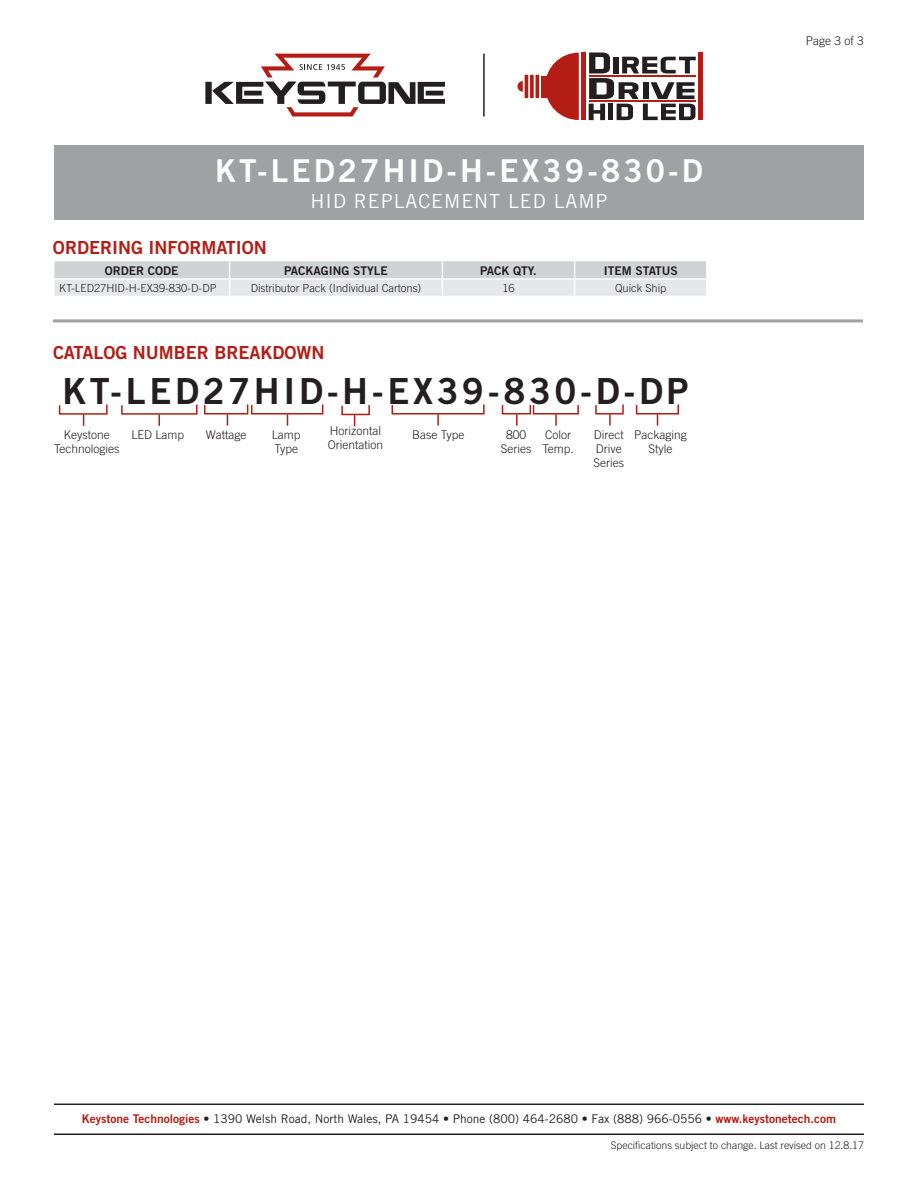
<style>
.page{position:relative;width:918px;height:1188px;background:#fff}
.page>*{position:absolute;margin:0;border:0;box-sizing:border-box;transform-origin:0 0}
.t1{font:36px "Trade Gothic Bold Two";letter-spacing:.1em;color:#231f20}
.t2{font:31.5px "Trade Gothic Bold Two";letter-spacing:.1em;color:#fff}
.t3{font:19.5px "Trade Gothic";letter-spacing:.05em;color:#fff}
.t4{font:18px "Trade Gothic Bold Two";color:#b41d15}
.t5{font:300 12px/14.4px "Trade Gothic";color:#231f20}
.t6{font:12px "Trade Gothic";color:#231f20}
.t7{font:12px "Trade Gothic Bold Two";color:#231f20}
.t8{font:300 11.1px "Trade Gothic";color:#231f20}
.t9{font:300 10.5px "Trade Gothic";color:#231f20}
.s1{font-family:"Trade Gothic Bold Two";color:#b41d15}
.s2{font-family:"Trade Gothic Bold Two"}
</style>
<div class="page">
<div style="left:54px;top:146px;width:810px;height:74px;background:#a0a1a3"></div>
<svg style="left:205px;top:54px;width:240px;height:62px"></svg>
<hr style="left:483px;top:54px;width:2px;height:62px;background:#231f20">
<hr style="left:54px;top:1134px;width:810px;height:1px;background:#231f20">
<hr style="left:54px;top:1104px;width:810px;height:1px;background:#231f20">
<svg style="left:54px;top:261px;width:653px;height:35px;background:#dddee0"></svg>
<hr style="left:53px;top:319px;width:810px;height:3px;background:#a0a1a3">
<svg style="left:58px;top:404px;width:50px;height:22px"></svg>
<svg style="left:121px;top:404px;width:203px;height:22px"></svg>
<div style="left:502px;top:404px;width:29px;height:11px;border:2px solid #b41d15"></div>
<svg style="left:516px;top:414px;width:2px;height:12px"></svg>
<svg style="left:391px;top:404px;width:94px;height:22px"></svg>
<div style="left:533px;top:404px;width:46px;height:11px;border:2px solid #b41d15"></div>
<svg style="left:555px;top:414px;width:2px;height:12px"></svg>
<svg style="left:635px;top:404px;width:44px;height:22px"></svg>
<svg style="left:595px;top:404px;width:29px;height:22px"></svg>
<svg style="left:341px;top:405px;width:29px;height:21px"></svg>
<svg style="left:545px;top:53px;width:34px;height:67px"></svg>
<div style="left:581px;top:53px;width:5px;height:67px;background:#b41d15"></div>
<div style="left:698px;top:53px;width:5px;height:67px;background:#b41d15"></div>
<div style="left:541px;top:76px;width:6px;height:21px;background:#b41d15"></div>
<svg style="left:518px;top:81px;width:5px;height:11px"></svg>
<hr style="left:536px;top:75px;width:3px;height:23px;background:#b41d15">
<svg style="left:530px;top:75px;width:4px;height:23px"></svg>
<hr style="left:525px;top:75px;width:3px;height:23px;background:#b41d15">
<svg style="left:589px;top:52px;width:107px;height:68px"></svg>
<p class="t2" style="left:215px;top:151px;width:489px">KT-LED27HID-H-EX39-830-D</p>
<p class="t3" style="left:310px;top:189px;width:299px">HID REPLACEMENT LED LAMP</p>
<p class="t4" style="left:53px;top:237px;width:215px">ORDERING INFORMATION</p>
<p class="t7" style="left:105px;top:263px;width:75px">ORDER CODE</p>
<p class="t7" style="left:284px;top:263px;width:105px">PACKAGING STYLE</p>
<p class="t7" style="left:480px;top:263px;width:58px">PACK QTY.</p>
<p class="t7" style="left:604px;top:263px;width:75px">ITEM STATUS</p>
<p class="t8" style="left:59px;top:282px;width:159px">KT-LED27HID-H-EX39-830-D-DP</p>
<p class="t8" style="left:251px;top:282px;width:172px">Distributor Pack (Individual Cartons)</p>
<p class="t8" style="left:502px;top:282px;width:14px">16</p>
<p class="t8" style="left:615px;top:282px;width:53px">Quick Ship</p>
<p class="t4" style="left:53px;top:342px;width:273px">CATALOG NUMBER BREAKDOWN</p>
<p class="t1" style="left:62px;top:369px;width:628px">KT-LED27HID-H-EX39-830-D-DP</p>
<p class="t5" style="left:54px;top:427px;width:67px;text-align:center">Keystone<br>Technologies</p>
<p class="t5" style="left:131px;top:427px;width:54px">LED Lamp</p>
<p class="t5" style="left:272px;top:427px;width:30px">Lamp<br>Type</p>
<p class="t5" style="left:501px;top:427px;width:32px;text-align:center">800<br>Series</p>
<p class="t5" style="left:328px;top:423px;width:57px">Horizontal<br>Orientation</p>
<p class="t5" style="left:206px;top:427px;width:42px">Wattage</p>
<p class="t5" style="left:412px;top:427px;width:54px">Base Type</p>
<p class="t5" style="left:542px;top:427px;width:33px">Color<br>Temp.</p>
<p class="t5" style="left:634px;top:427px;width:54px;text-align:center">Packaging<br>Style</p>
<p class="t5" style="left:593px;top:427px;width:32px">Direct<br>Drive<br>Series</p>
<p class="t5" style="left:806px;top:33px;width:60px">Page 3 of 3</p>
<p class="t6" style="left:82px;top:1112px;width:756px"><span class="s1">Keystone Technologies</span> <span class="s2">•</span> 1390 Welsh Road, North Wales, PA 19454 <span class="s2">•</span> Phone (800) 464-2680 <span class="s2">•</span> Fax (888) 966-0556 • <span class="s1">www.keystonetech.com</span></p>
<p class="t9" style="left:611px;top:1139px;width:255px">Specifications subject to change. Last revised on 12.8.17</p>
</div>
